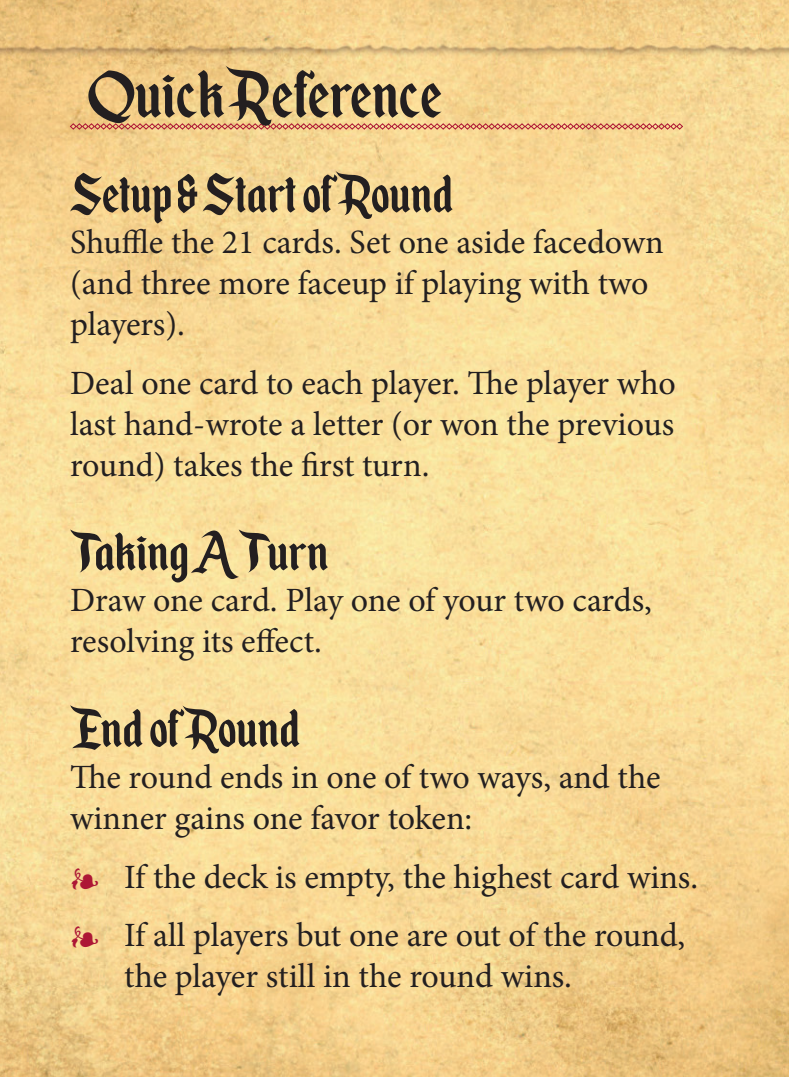
<style>
.page{position:relative;width:789px;height:1077px;background:#fff}
.page>*{position:absolute;margin:0;border:0;box-sizing:border-box;transform-origin:0 0}
.t1{font:80px "Enchanted Land";color:#231f20}
.t2{font:64px "Enchanted Land";color:#231f20}
.t3{font:64px "Enchanted Land";letter-spacing:-.02em;color:#231f20}
.t4{font:34px/40.8px "Minion Pro";letter-spacing:-.005em;color:#231f20}
.s1{font-size:28px;color:#ad1735}
</style>
<div class="page">
<img style="left:0;top:0;width:788px;height:1076px">
<svg style="left:70px;top:123px;width:612px;height:7px;background:#da906e"></svg>
<h1 class="t1" style="left:88px;top:49px;width:355px">Quick Reference</h1>
<h2 class="t2" style="left:70px;top:157px;width:384px">Setup &amp; Start of Round</h2>
<p class="t4" style="left:70px;top:222px;width:595px">Shuffle the 21 cards. Set one aside facedown (and three more faceup if playing with two players).</p>
<p class="t4" style="left:70px;top:362px;width:606px;text-align:justify">Deal one card to each player. The player who last hand-wrote a letter (or won the previous round) takes the first turn.</p>
<h2 class="t2" style="left:70px;top:515px;width:260px">Taking A Turn</h2>
<p class="t4" style="left:70px;top:580px;width:583px">Draw one card. Play one of your two cards, resolving its effect.</p>
<h2 class="t3" style="left:70px;top:691px;width:231px">End of Round</h2>
<p class="t4" style="left:70px;top:756px;width:591px">The round ends in one of two ways, and the winner gains one favor token:</p>
<p class="t4" style="left:70px;top:847px;width:629px;line-height:58.8px"><span class="s1">❧</span> If the deck is empty, the highest card wins. <span class="s1">❧</span> If all players but one are out of the round,</p>
<p class="t4" style="left:124px;top:955px;width:449px">the player still in the round wins.</p>
</div>
